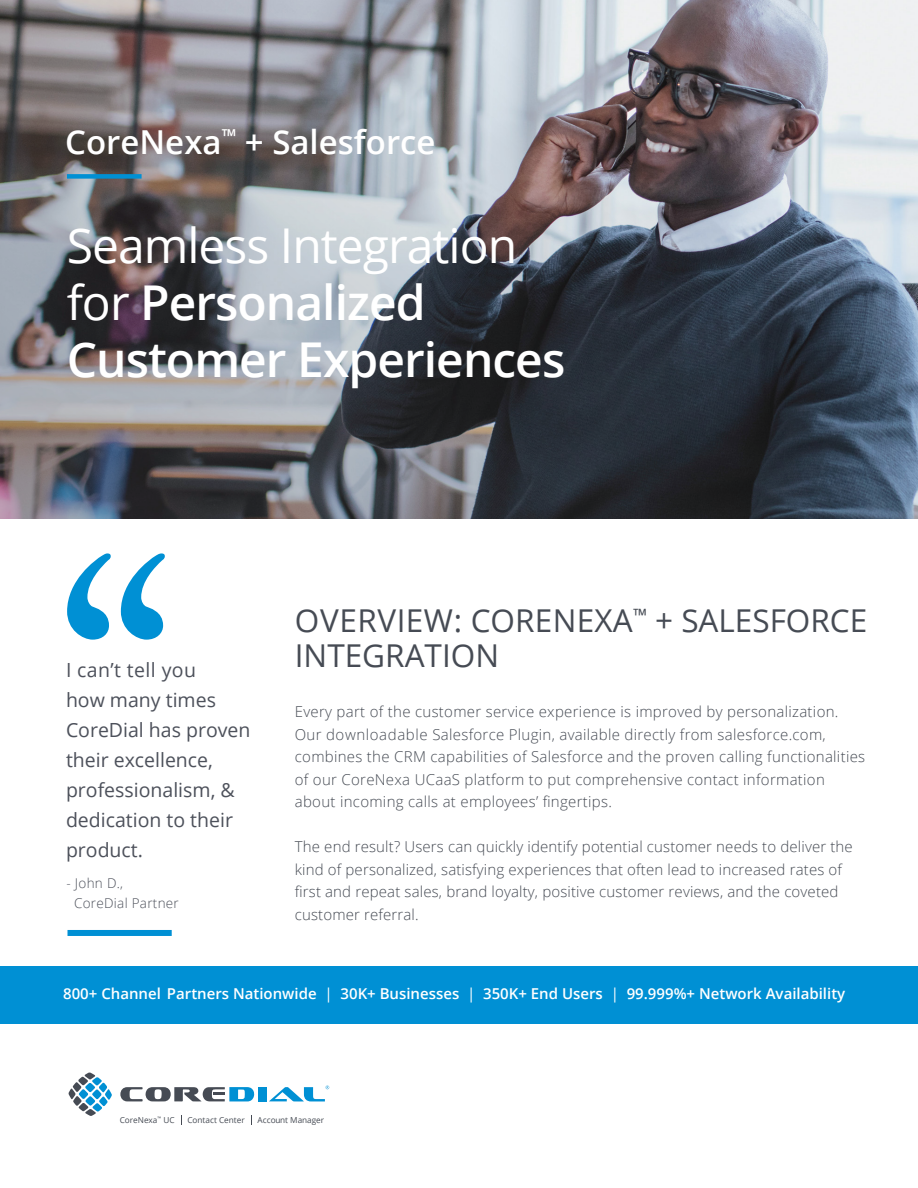
<style>
.page{position:relative;width:918px;height:1188px;background:#fff}
.page>*{position:absolute;margin:0;border:0;box-sizing:border-box;transform-origin:0 0}
.t1{font:327.75px "Adobe Caslon Pro";color:#0090d4}
.t2{font:600 48px/57px "Open Sans";letter-spacing:-.02em;color:#fff}
.t3{font:600 33px "Open Sans";color:#fff}
.t4{font:31.5px/34.5px "Open Sans";color:#464b54}
.Mary_body{font:19.5px/30px "Open Sans";color:#4d515b}
.t5{font:300 15px/22.5px "Open Sans";letter-spacing:.02em;color:#464b54}
.t6{font:600 15px "Open Sans";color:#fff}
.Mary_body-2{font:300 13.5px "Open Sans";letter-spacing:.02em;color:#4d515b}
.t7{font:8.25px "Open Sans";color:#464b54}
.s1{font-weight:400}
</style>
<div class="page">
<div style="left:0;top:966px;width:918px;height:58px;background:#0090d4"></div>
<svg style="left:69px;top:1072px;width:43px;height:44px"></svg>
<svg style="left:120px;top:1087px;width:135px;height:14px"></svg>
<div style="left:258px;top:1087px;width:9px;height:14px;background:#0090d4"></div>
<svg style="left:269px;top:1086px;width:60px;height:16px"></svg>
<img style="left:0;top:0;width:918px;height:519px">
<div style="left:67px;top:174px;width:75px;height:5px;background:#0090d4"></div>
<div style="left:68px;top:930px;width:104px;height:6px;background:#0090d4"></div>
<h3 class="t3" style="left:65px;top:120px;width:372px">CoreNexa<sup>™</sup> + Salesforce</h3>
<h3 class="t2" style="left:67px;top:216px;width:500px"><span class="s1">Seamless Integration for</span> Personalized<br>Customer Experiences</h3>
<h3 class="t1" style="left:57px;top:486px;width:119px">“</h3>
<p class="Mary_body" style="left:66px;top:655px;width:186px">I can’t tell you<br>how many times<br>CoreDial has proven their excellence, professionalism, &amp; dedication to their product.</p>
<p class="Mary_body-2" style="left:67px;top:874px;width:58px">- John D.,</p>
<p class="Mary_body-2" style="left:74px;top:894px;width:106px">CoreDial Partner</p>
<h3 class="t4" style="left:295px;top:603px;width:574px">OVERVIEW: CORENEXA<sup>™</sup> + SALESFORCE<br>INTEGRATION</h3>
<h3 class="t5" style="left:295px;top:700px;width:572px">Every part of the customer service experience is improved by personalization.<br>Our downloadable Salesforce Plugin, available directly from salesforce.com, combines the CRM capabilities of Salesforce and the proven calling functionalities of our CoreNexa UCaaS platform to put comprehensive contact information about incoming calls at employees’ fingertips.</h3>
<h3 class="t5" style="left:295px;top:835px;width:560px">The end result? Users can quickly identify potential customer needs to deliver the kind of personalized, satisfying experiences that often lead to increased rates of first and repeat sales, brand loyalty, positive customer reviews, and the coveted customer referral.</h3>
<p class="t6" style="left:63px;top:983px;width:784px">800+ Channel Partners Nationwide <span class="s1">|</span> 30K+ Businesses <span class="s1">|</span> 350K+ End Users <span class="s1">|</span> 99.999%+ Network Availability</p>
<p class="t7" style="left:120px;top:1114px;width:56px">CoreNexa<sup>™</sup> UC</p>
<p class="t7" style="left:187px;top:1114px;width:59px">Contact Center</p>
<p class="t7" style="left:258px;top:1114px;width:68px">Account Manager</p>
</div>
